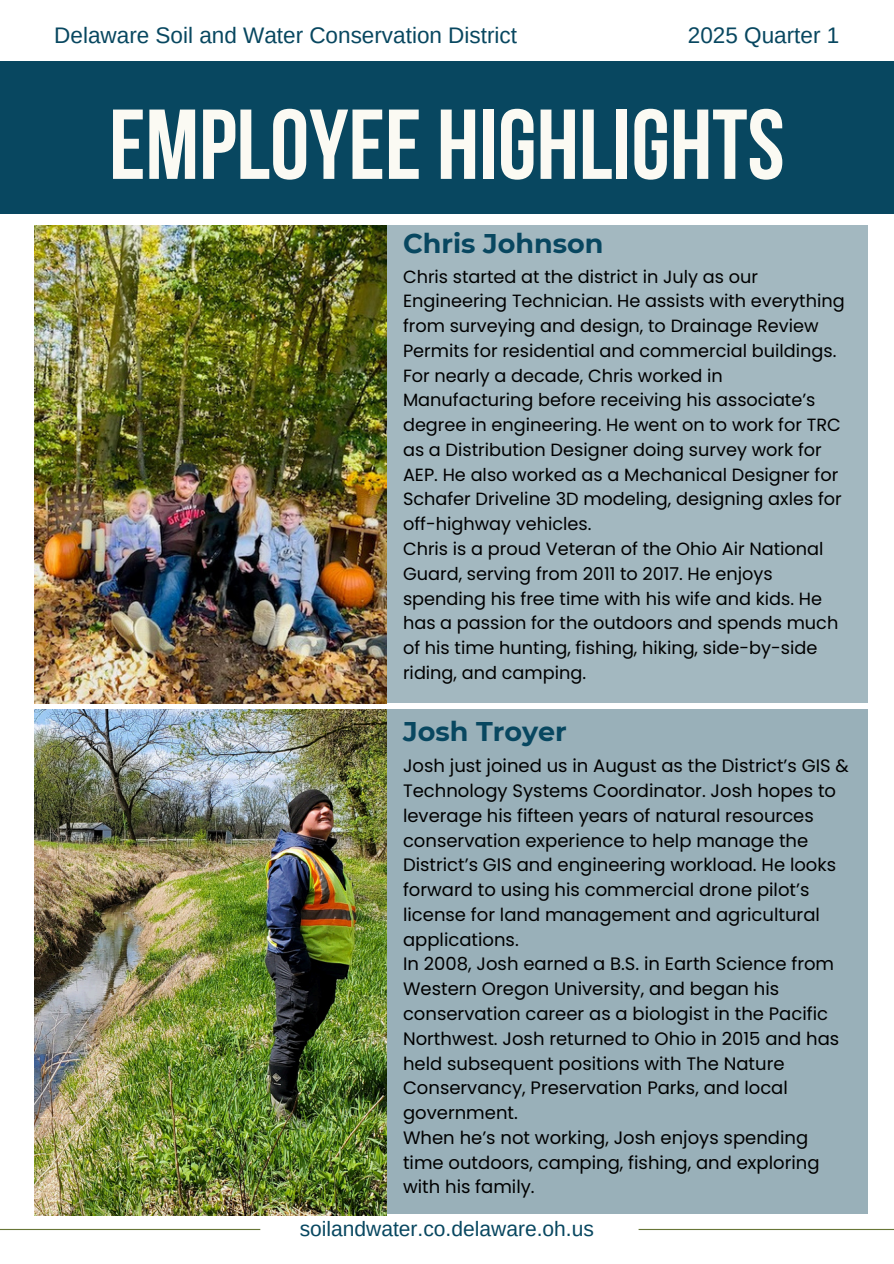
<style>
.page{position:relative;width:894px;height:1264px;background:#fff}
.page>*{position:absolute;margin:0;border:0;box-sizing:border-box;transform-origin:0 0}
.t1{font:700 99px "Bebas Neue";color:#fbfaf3}
.t2{font:700 27px "Montserrat";color:#084760}
.t3{font:22.5px "Arimo";color:#084760}
.t4{font:21px "Arimo";color:#084760}
.t5{font:18px/24.8px "Poppins";color:#000}
.t6{font:17.7px/24.8px "Poppins";color:#000}
</style>
<div class="page">
<hr style="left:0;top:1228px;width:260px;height:1px;background:#687636">
<hr style="left:638px;top:1228px;width:255px;height:1px;background:#687636">
<img style="left:34px;top:225px;width:352px;height:478px">
<div style="left:387px;top:225px;width:480px;height:477px;background:#a3b8c0"></div>
<img style="left:34px;top:709px;width:352px;height:505px">
<div style="left:387px;top:709px;width:480px;height:505px;background:#99b0b9"></div>
<div style="left:0;top:61px;width:893px;height:153px;background:#084760"></div>
<p class="t3" style="left:54px;top:23px;width:464px">Delaware Soil and Water Conservation District</p>
<h2 class="t3" style="left:687px;top:23px;width:153px">2025 Quarter 1</h2>
<h2 class="t1" style="left:109px;top:105px;width:676px">EMPLOYEE HIGHLIGHTS</h2>
<p class="t2" style="left:403px;top:227px;width:202px">Chris Johnson</p>
<p class="t6" style="left:403px;top:264px;width:443px">Chris started at the district in July as our Engineering Technician. He assists with everything from surveying and design, to Drainage Review Permits for residential and commercial buildings.</p>
<p class="t6" style="left:403px;top:363px;width:440px">For nearly a decade, Chris worked in Manufacturing before receiving his associate’s degree in engineering. He went on to work for TRC as a Distribution Designer doing survey work for AEP. He also worked as a Mechanical Designer for Schafer Driveline 3D modeling, designing axles for off-highway vehicles.</p>
<p class="t6" style="left:403px;top:536px;width:436px">Chris is a proud Veteran of the Ohio Air National Guard, serving from 2011 to 2017. He enjoys spending his free time with his wife and kids. He has a passion for the outdoors and spends much of his time hunting, fishing, hiking, side-by-side riding, and camping.</p>
<h3 class="t2" style="left:403px;top:714px;width:165px">Josh Troyer</h3>
<h3 class="t5" style="left:403px;top:753px;width:447px">Josh just joined us in August as the District’s GIS &amp; Technology Systems Coordinator. Josh hopes to leverage his fifteen years of natural resources conservation experience to help manage the District’s GIS and engineering workload. He looks forward to using his commercial drone pilot’s license for land management and agricultural applications.</h3>
<h1 class="t5" style="left:403px;top:951px;width:437px">In 2008, Josh earned a B.S. in Earth Science from Western Oregon University, and began his conservation career as a biologist in the Pacific Northwest. Josh returned to Ohio in 2015 and has held subsequent positions with The Nature Conservancy, Preservation Parks, and local government.</h1>
<p class="t5" style="left:403px;top:1125px;width:418px">When he’s not working, Josh enjoys spending time outdoors, camping, fishing, and exploring with his family.</p>
<p class="t4" style="left:299px;top:1216px;width:296px">soilandwater.co.delaware.oh.us</p>
</div>
